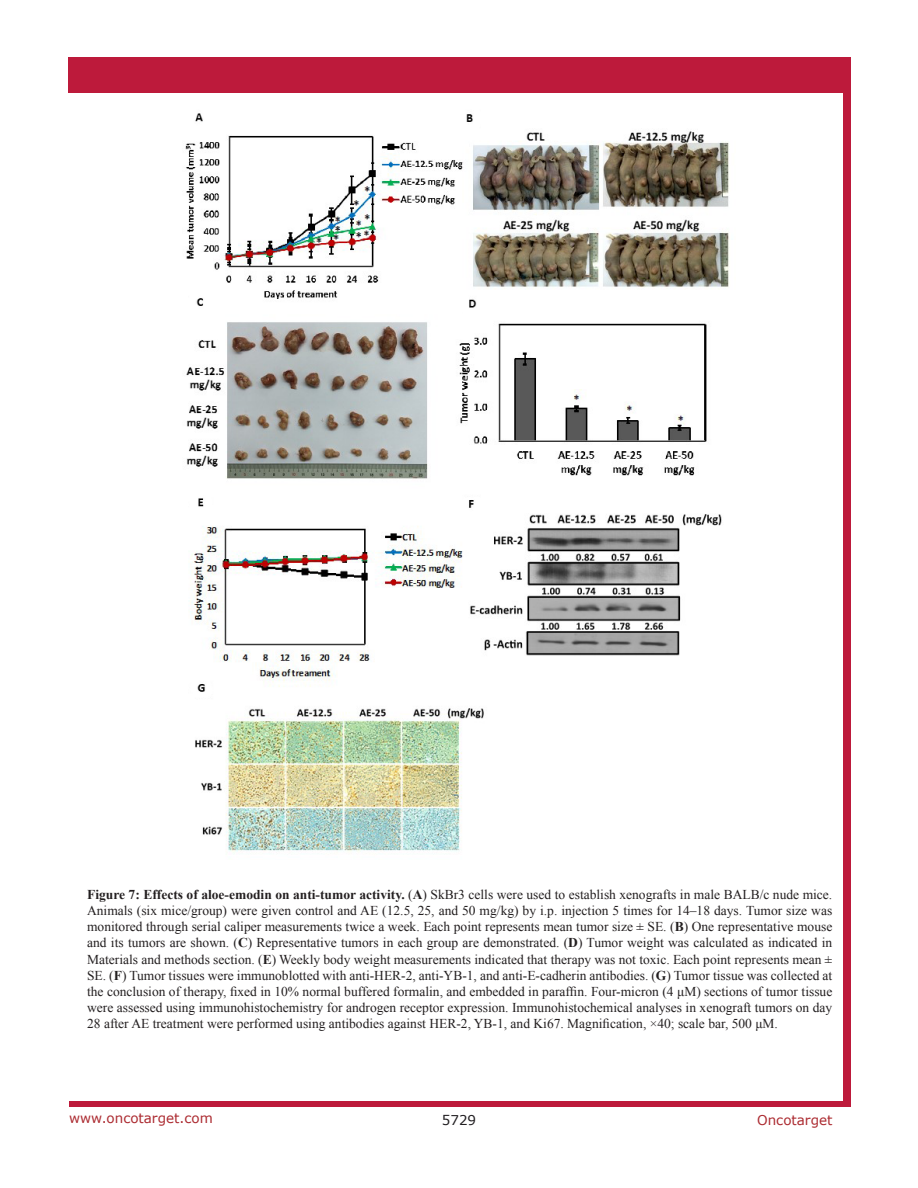
<style>
.page{position:relative;width:918px;height:1188px;background:#fff}
.page>*{position:absolute;margin:0;border:0;box-sizing:border-box;transform-origin:0 0}
.Figuretrx{font:13.5px/16.2px "Times New Roman";color:#231f20;text-align:justify}
.t1{font:13.5px "Verdana";color:#ac2b31}
.t2{font:13.5px "Verdana";color:#221f22}
.s1{font-weight:700}
</style>
<div class="page">
<div style="left:68px;top:57px;width:782px;height:36px;background:#bd1a3b"></div>
<img style="left:185px;top:113px;width:544px;height:739px">
<p class="Figuretrx" style="left:87px;top:886px;width:747px"><span class="s1">Figure 7: Effects of aloe-emodin on anti-tumor activity.</span> (<span class="s1">A</span>) SkBr3 cells were used to establish xenografts in male BALB/c nude mice.<br>Animals (six mice/group) were given control and AE (12.5, 25, and 50 mg/kg) by i.p. injection 5 times for 14–18 days. Tumor size was monitored through serial caliper measurements twice a week. Each point represents mean tumor size ± SE. (<span class="s1">B</span>) One representative mouse and its tumors are shown. (<span class="s1">C</span>) Representative tumors in each group are demonstrated. (<span class="s1">D</span>) Tumor weight was calculated as indicated in Materials and methods section. (<span class="s1">E</span>) Weekly body weight measurements indicated that therapy was not toxic. Each point represents mean ± SE. (<span class="s1">F</span>) Tumor tissues were immunoblotted with anti-HER-2, anti-YB-1, and anti-E-cadherin antibodies. (<span class="s1">G</span>) Tumor tissue was collected at the conclusion of therapy, fixed in 10% normal buffered formalin, and embedded in paraffin. Four-micron (4 μM) sections of tumor tissue were assessed using immunohistochemistry for androgen receptor expression. Immunohistochemical analyses in xenograft tumors on day 28 after AE treatment were performed using antibodies against HER-2, YB-1, and Ki67. Magnification, ×40; scale bar, 500 μM.</p>
<p class="t1" style="left:69px;top:1109px;width:145px">www.oncotarget.com</p>
<p class="t2" style="left:442px;top:1111px;width:36px">5729</p>
<p class="t1" style="left:757px;top:1111px;width:77px">Oncotarget</p>
</div>
